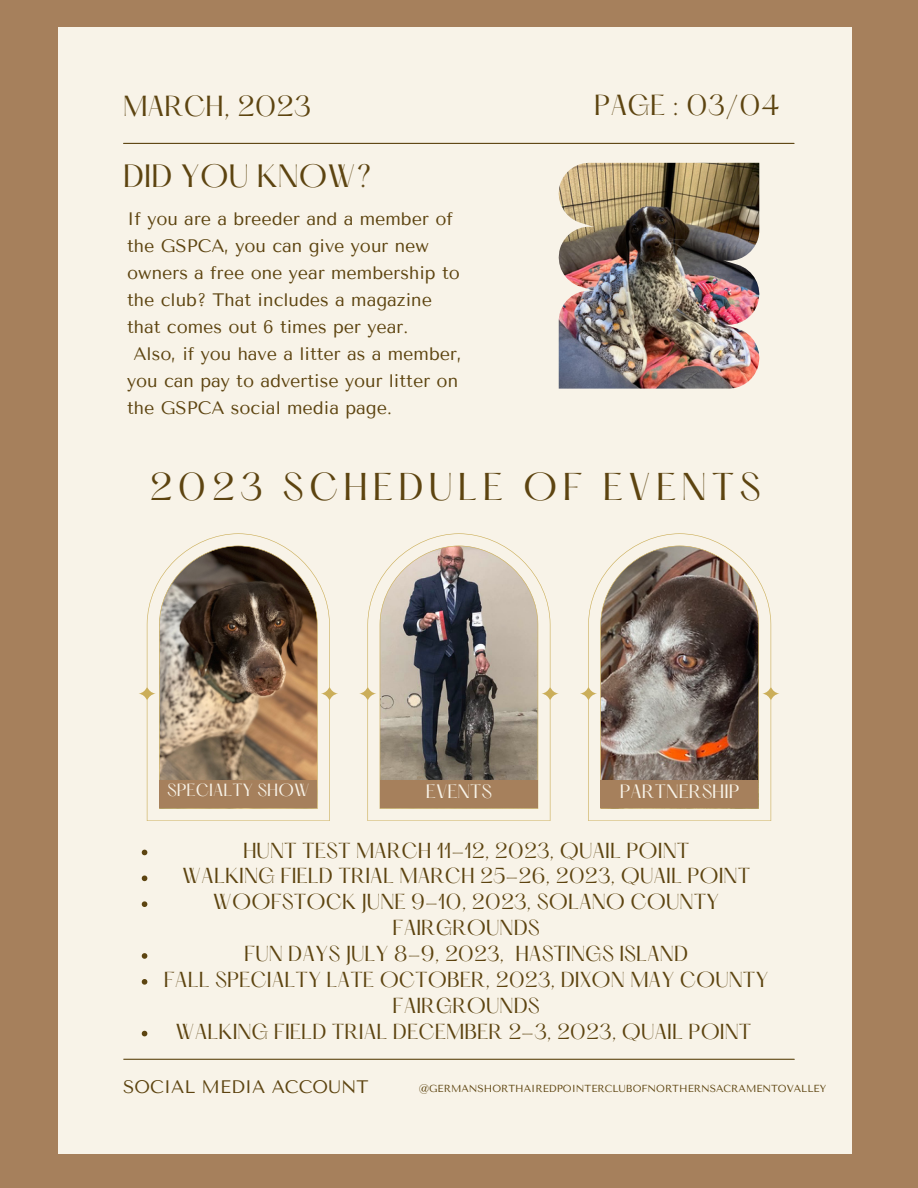
<style>
.page{position:relative;width:918px;height:1188px;background:#a6805c}
.page>*{position:absolute;margin:0;border:0;box-sizing:border-box;transform-origin:0 0}
.t1{font:33.9px "Hatton";letter-spacing:.155em;color:#5d4410}
.t2{font:28.2px "Hatton";color:#5d4410}
.t3{font:25.35px "Hatton";color:#5d4410}
.t4{font:19.05px/25.8px "Hatton";color:#5d4410;text-align:center}
.t5{font:18px "Tenor Sans";color:#5d4410}
.t6{font:16.95px "Hatton";color:#f8f3e8}
.t7{font:15.45px "Hatton";color:#f8f3e8}
.t8{font:10.2px "Tenor Sans";color:#5d4410}
</style>
<div class="page">
<div style="left:58px;top:27px;width:794px;height:1126px;background:#f8f3e8"></div>
<img style="left:559px;top:163px;width:200px;height:226px">
<svg style="left:139px;top:533px;width:199px;height:288px"></svg>
<svg style="left:359px;top:533px;width:200px;height:288px"></svg>
<svg style="left:580px;top:533px;width:199px;height:288px"></svg>
<div style="left:159px;top:780px;width:158px;height:28px;background:#a6805c"></div>
<div style="left:380px;top:780px;width:157px;height:28px;background:#a6805c"></div>
<div style="left:600px;top:780px;width:158px;height:28px;background:#a6805c"></div>
<hr style="left:124px;top:143px;width:670px;height:1px;background:#5d4410">
<hr style="left:124px;top:1059px;width:670px;height:1px;background:#5d4410">
<svg style="left:142px;top:850px;width:5px;height:5px"></svg>
<svg style="left:142px;top:876px;width:5px;height:5px"></svg>
<svg style="left:142px;top:901px;width:5px;height:6px"></svg>
<svg style="left:142px;top:953px;width:5px;height:6px"></svg>
<svg style="left:142px;top:979px;width:5px;height:6px"></svg>
<svg style="left:142px;top:1031px;width:5px;height:5px"></svg>
<h3 class="t3" style="left:123px;top:94px;width:189px">MARCH, 2023</h3>
<h2 class="t2" style="left:123px;top:163px;width:250px">DID YOU KNOW?</h2>
<p class="t5" style="left:127px;top:208px;width:327px">If you are a breeder and a member of</p>
<p class="t5" style="left:127px;top:235px;width:303px">the GSPCA, you can give your new</p>
<p class="t5" style="left:127px;top:262px;width:334px">owners a free one year membership to</p>
<p class="t5" style="left:127px;top:289px;width:306px">the club? That includes a magazine</p>
<p class="t5" style="left:127px;top:316px;width:283px">that comes out 6 times per year.</p>
<p class="t5" style="left:133px;top:343px;width:330px">Also, if you have a litter as a member,</p>
<p class="t5" style="left:127px;top:370px;width:333px">you can pay to advertise your litter on</p>
<p class="t5" style="left:127px;top:397px;width:266px">the GSPCA social media page.</p>
<h3 class="t3" style="left:594px;top:93px;width:187px">PAGE : 03/04</h3>
<h1 class="t1" style="left:149px;top:471px;width:613px">2023 SCHEDULE OF EVENTS</h1>
<p class="t7" style="left:167px;top:783px;width:144px">SPECIALTY SHOW</p>
<p class="t6" style="left:426px;top:784px;width:68px">EVENTS</p>
<p class="t6" style="left:620px;top:784px;width:121px">PARTNERSHIP</p>
<p class="t4" style="left:164px;top:839px;width:606px">HUNT TEST MARCH 11-12, 2023, QUAIL POINT<br>WALKING FIELD TRIAL MARCH 25-26, 2023, QUAIL POINT WOOFSTOCK JUNE 9-10, 2023, SOLANO COUNTY FAIRGROUNDS<br>FUN DAYS JULY 8-9, 2023, HASTINGS ISLAND<br>FALL SPECIALTY LATE OCTOBER, 2023, DIXON MAY COUNTY FAIRGROUNDS<br>WALKING FIELD TRIAL DECEMBER 2-3, 2023, QUAIL POINT</p>
<p class="t5" style="left:123px;top:1076px;width:247px">SOCIAL MEDIA ACCOUNT</p>
<p class="t8" style="left:419px;top:1082px;width:409px">@GERMANSHORTHAIREDPOINTERCLUBOFNORTHERNSACRAMENTOVALLEY</p>
</div>
